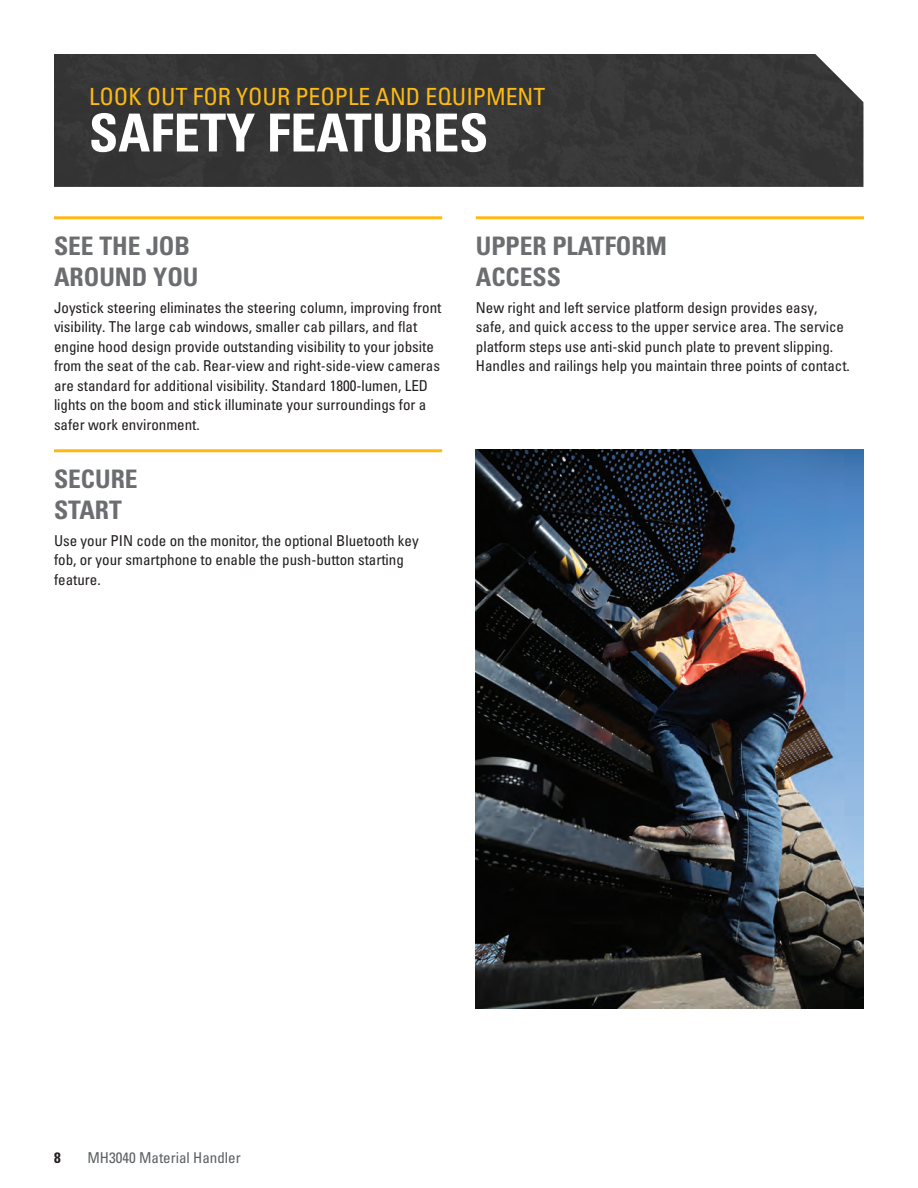
<style>
.page{position:relative;width:918px;height:1188px;background:#fff}
.page>*{position:absolute;margin:0;border:0;box-sizing:border-box;transform-origin:0 0}
.t1{font:52.5px "Univers LTCYR 67 Bold Cond";color:#fff}
.t2{font:25.5px/30.6px "Univers LTCYR 67 Bold Cond";color:#6c6d70}
.t3{font:condensed 23.7px "Univers LTCYR 57";color:#fcba13}
.t4{font:condensed 15px/19.5px "Univers LTCYR 57";color:#231f20}
.t5{font:condensed 15px "Univers LTCYR 57";color:#5d6163}
.t6{font:15px "Univers LTCYR 67 Bold Cond";color:#231f20}
</style>
<div class="page">
<img style="left:476px;top:449px;width:387px;height:560px">
<div style="left:54px;top:54px;width:809px;height:133px;background:#353536"></div>
<hr style="left:54px;top:216px;width:388px;height:3px;background:#fcba13">
<hr style="left:476px;top:216px;width:388px;height:3px;background:#fcba13">
<hr style="left:54px;top:449px;width:388px;height:3px;background:#fcba13">
<h3 class="t3" style="left:89px;top:82px;width:458px">LOOK OUT FOR YOUR PEOPLE AND EQUIPMENT</h3>
<h1 class="t1" style="left:89px;top:101px;width:401px">SAFETY FEATURES</h1>
<h2 class="t2" style="left:54px;top:230px;width:146px">SEE THE JOB<br>AROUND YOU</h2>
<p class="t4" style="left:54px;top:298px;width:389px">Joystick steering eliminates the steering column, improving front visibility. The large cab windows, smaller cab pillars, and flat engine hood design provide outstanding visibility to your jobsite from the seat of the cab. Rear-view and right-side-view cameras are standard for additional visibility. Standard 1800-lumen, LED lights on the boom and stick illuminate your surroundings for a safer work environment.</p>
<h2 class="t2" style="left:54px;top:463px;width:85px">SECURE<br>START</h2>
<p class="t4" style="left:54px;top:530px;width:366px">Use your PIN code on the monitor, the optional Bluetooth key fob, or your smartphone to enable the push-button starting feature.</p>
<h2 class="t2" style="left:476px;top:230px;width:193px">UPPER PLATFORM<br>ACCESS</h2>
<p class="t4" style="left:476px;top:298px;width:376px">New right and left service platform design provides easy, safe, and quick access to the upper service area. The service platform steps use anti-skid punch plate to prevent slipping.<br>Handles and railings help you maintain three points of contact.</p>
<p class="t6" style="left:54px;top:1148px;width:8px">8</p>
<p class="t5" style="left:87px;top:1148px;width:155px">MH3040 Material Handler</p>
</div>
